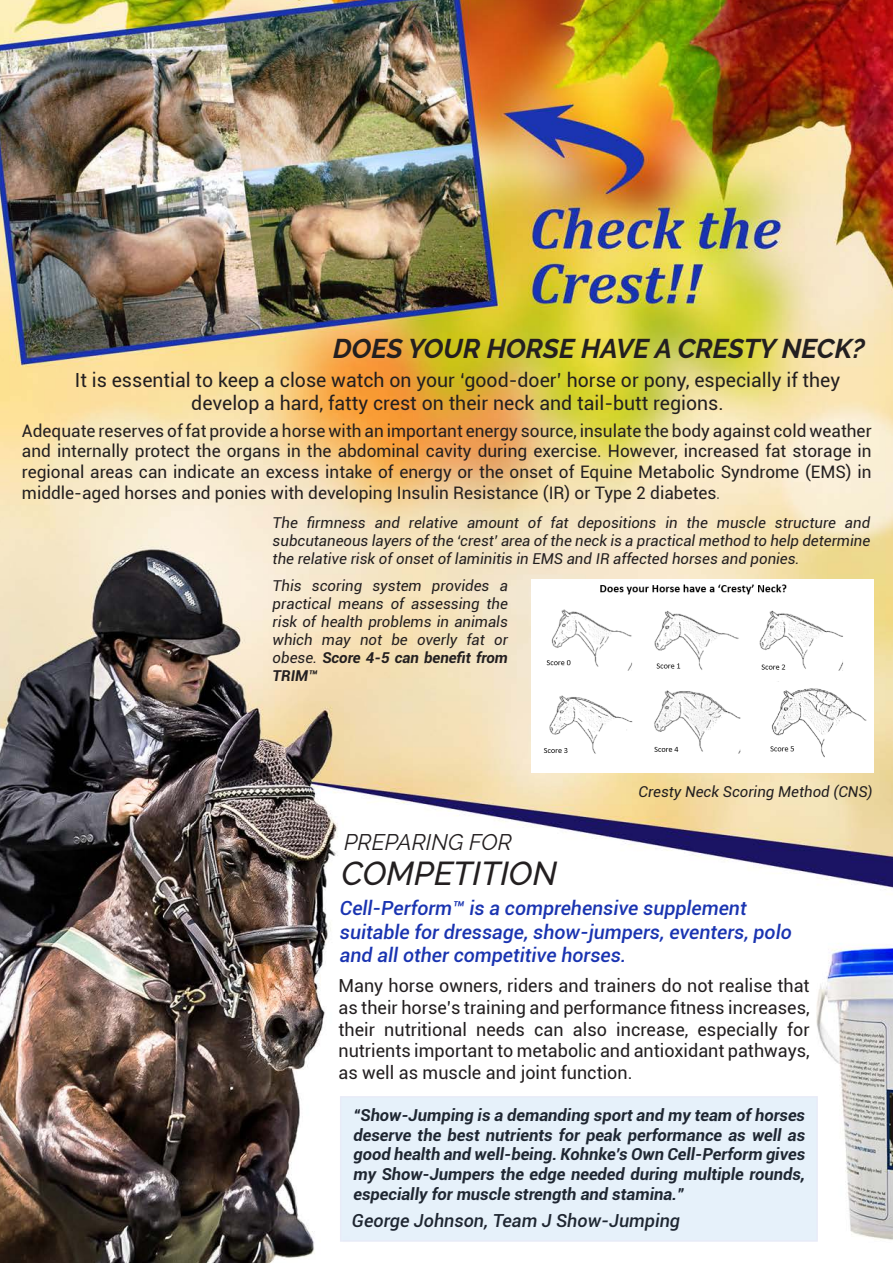
<style>
.page{position:relative;width:893px;height:1263px;background:#fff}
.page>*{position:absolute;margin:0;border:0;box-sizing:border-box;transform-origin:0 0}
.t1{font:italic 500 33px "Raleway";color:#231f20}
.t2{font:italic 700 27px "Raleway";color:#231f20}
.t3{font:italic 22.5px "Raleway";color:#231f20}
.t4{font:19.5px/23.4px "Roboto";color:#231f20;text-align:center}
.t5{font:italic 500 19.5px/23.4px "Roboto";color:#1a34b1}
.t6{font:18px/21.6px "Roboto";color:#231f20;text-align:justify}
.t7{font:italic 500 18px "Roboto";color:#231f20}
.t8{font:17.25px/20.7px "Roboto";color:#231f20;text-align:justify}
.t9{font:italic 700 16.5px/19.8px "Roboto";color:#231f20;text-align:justify}
.t10{font:italic 15px/18px "Roboto";color:#231f20;text-align:justify}
.s1{font-family:"Raleway"}
.s2{font-weight:700}
</style>
<div class="page">
<img style="left:0;top:0;width:893px;height:1263px">
<div style="left:340px;top:1096px;width:478px;height:146px;background:#e6f1fa"></div>
<img style="left:532px;top:580px;width:341px;height:192px">
<p class="t2" style="left:333px;top:333px;width:533px">DOES YOUR HORSE HAVE A CRESTY NECK?</p>
<p class="t4" style="left:75px;top:367px;width:767px">It is essential to keep a close watch on your ‘good-doer’ horse or pony, especially if they develop a hard, fatty crest on their neck and tail-butt regions.</p>
<p class="t8" style="left:22px;top:419px;width:851px">Adequate reserves of fat provide a horse with an important energy source, insulate the body against cold weather and internally protect the organs in the abdominal cavity during exercise. However, increased fat storage in regional areas can indicate an excess intake of energy or the onset of Equine Metabolic Syndrome (EMS) in middle-aged horses and ponies with developing Insulin Resistance (IR) or Type 2 diabetes<span class="s1">.</span></p>
<p class="t10" style="left:273px;top:513px;width:599px">The firmness and relative amount of fat depositions in the muscle structure and subcutaneous layers of the ‘crest’ area of the neck is a practical method to help determine the relative risk of onset of laminitis in EMS and IR affected horses and ponies.</p>
<p class="t10" style="left:273px;top:576px;width:237px">This scoring system provides a practical means of assessing the risk of health problems in animals which may not be overly fat or obese. <span class="s2">Score 4-5 can benefit from TRIM™</span></p>
<p class="t3" style="left:344px;top:829px;width:169px">PREPARING FOR</p>
<p class="t1" style="left:341px;top:854px;width:217px">COMPETITION</p>
<p class="t10" style="left:639px;top:782px;width:235px">Cresty Neck Scoring Method (CNS)</p>
<p class="t5" style="left:340px;top:896px;width:453px">Cell-Perform™ is a comprehensive supplement suitable for dressage, show-jumpers, eventers, polo and all other competitive horses.</p>
<p class="t6" style="left:338px;top:974px;width:473px">Many horse owners, riders and trainers do not realise that as their horse’s training and performance fitness increases, their nutritional needs can also increase, especially for nutrients important to metabolic and antioxidant pathways, as well as muscle and joint function.</p>
<p class="t9" style="left:353px;top:1104px;width:453px">“Show-Jumping is a demanding sport and my team of horses deserve the best nutrients for peak performance as well as good health and well-being. Kohnke’s Own Cell-Perform gives my Show-Jumpers the edge needed during multiple rounds, especially for muscle strength and stamina.”</p>
<p class="t7" style="left:352px;top:1208px;width:330px">George Johnson, Team J Show-Jumping</p>
</div>
